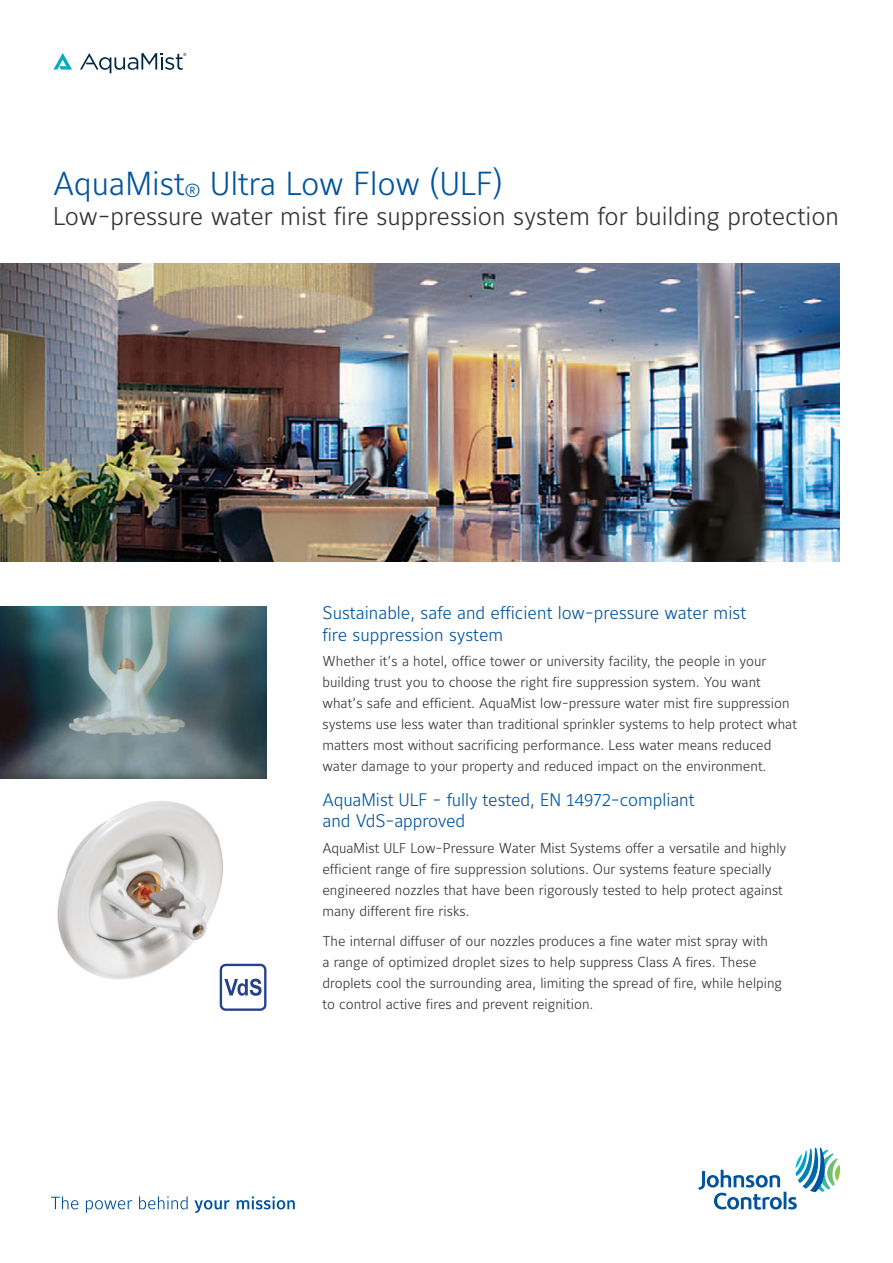
<style>
.page{position:relative;width:893px;height:1263px;background:#fff}
.page>*{position:absolute;margin:0;border:0;box-sizing:border-box;transform-origin:0 0}
.t1{font:300 33px "Maurea Jci Lf ML";color:#00549e}
.t2{font:300 25.5px "Maurea Jci Lf ML";color:#333334}
.t3{font:300 18px/21.6px "Maurea Jci Lf ML";letter-spacing:-.005em;color:#00549e}
.t4{font:300 14.25px/21px "Maurea Jci Lf ML";color:#333334}
.s1{font-size:19.2px}
</style>
<div class="page">
<svg style="left:698px;top:1147px;width:142px;height:63px"></svg>
<svg style="left:51px;top:1196px;width:27px;height:13px"></svg>
<svg style="left:86px;top:1200px;width:46px;height:13px"></svg>
<svg style="left:139px;top:1196px;width:49px;height:13px"></svg>
<svg style="left:194px;top:1200px;width:36px;height:13px"></svg>
<svg style="left:237px;top:1196px;width:58px;height:13px"></svg>
<img style="left:0;top:264px;width:840px;height:297px">
<svg style="left:53px;top:53px;width:19px;height:17px"></svg>
<svg style="left:80px;top:53px;width:106px;height:20px"></svg>
<img style="left:57px;top:801px;width:170px;height:183px">
<img style="left:0;top:606px;width:266px;height:172px">
<svg style="left:220px;top:964px;width:46px;height:47px"></svg>
<h1 class="t1" style="left:53px;top:163px;width:451px">AquaMist<span class="s1">®</span> Ultra Low Flow (ULF)</h1>
<h2 class="t2" style="left:53px;top:201px;width:787px">Low-pressure water mist fire suppression system for building protection</h2>
<p class="t3" style="left:322px;top:602px;width:425px">Sustainable, safe and efficient low-pressure water mist fire suppression system</p>
<p class="t4" style="left:322px;top:650px;width:476px">Whether it’s a hotel, office tower or university facility, the people in your building trust you to choose the right fire suppression system. You want what’s safe and efficient. AquaMist low-pressure water mist fire suppression systems use less water than traditional sprinkler systems to help protect what matters most without sacrificing performance. Less water means reduced water damage to your property and reduced impact on the environment.</p>
<p class="t3" style="left:322px;top:788px;width:374px">AquaMist ULF - fully tested, EN 14972-compliant and VdS-approved</p>
<p class="t4" style="left:322px;top:837px;width:465px">AquaMist ULF Low-Pressure Water Mist Systems offer a versatile and highly efficient range of fire suppression solutions. Our systems feature specially engineered nozzles that have been rigorously tested to help protect against many different fire risks.</p>
<p class="t4" style="left:322px;top:930px;width:461px">The internal diffuser of our nozzles produces a fine water mist spray with<br>a range of optimized droplet sizes to help suppress Class A fires. These droplets cool the surrounding area, limiting the spread of fire, while helping to control active fires and prevent reignition.</p>
</div>
